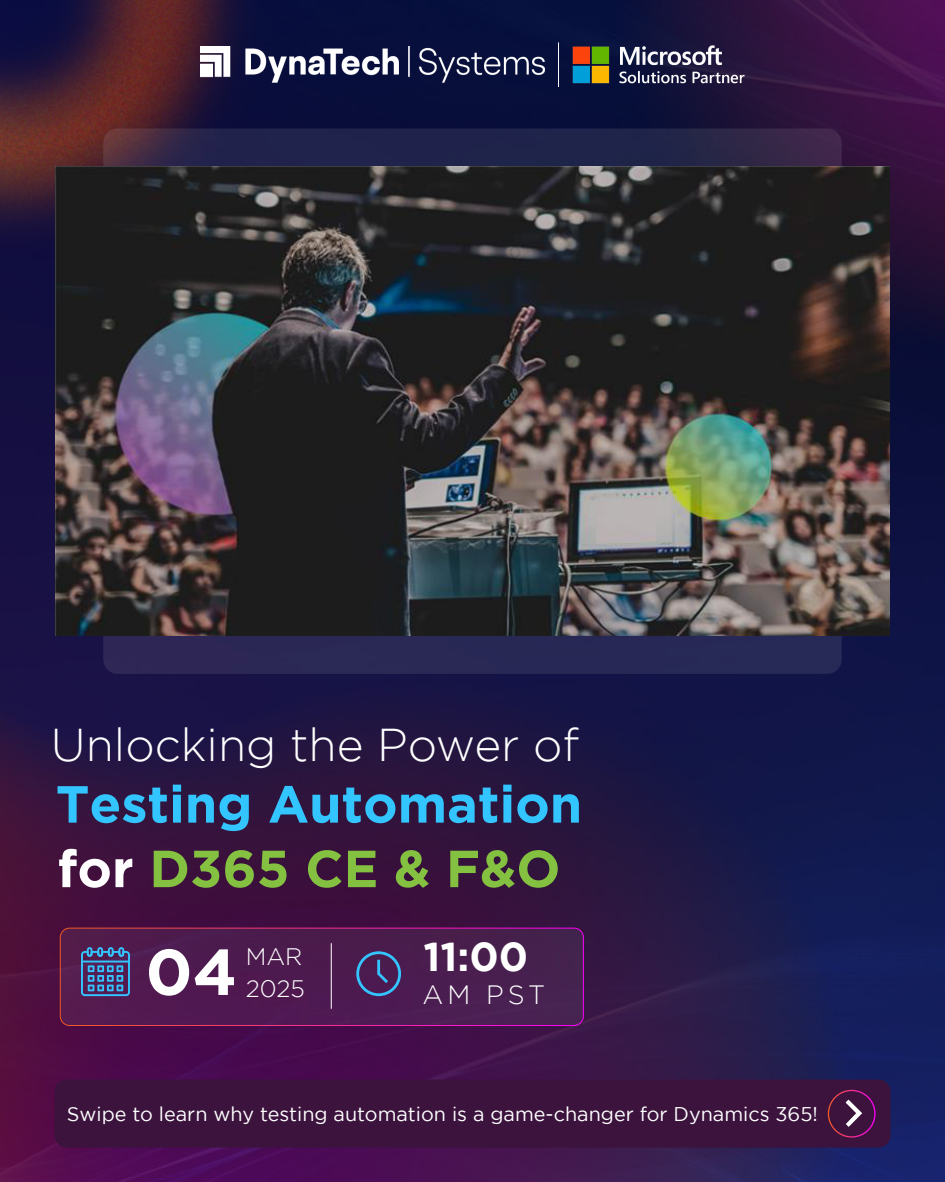
<style>
.page{position:relative;width:945px;height:1182px;background:#fff}
.page>*{position:absolute;margin:0;border:0;box-sizing:border-box;transform-origin:0 0}
.t1{font:700 64.66px "Gotham";color:#fff}
.t2{font:700 52.06px "Gotham";color:#33c5ff}
.t3{font:700 52.06px "Gotham";color:#84c141}
.t4{font:300 45.94px "Gotham";color:#fff}
.t5{font:700 40.25px "Gotham";color:#fff}
.t6{font:300 26.43px "Gotham";color:#fff}
.t7{font:300 23.8px/32.1px "Gotham";color:#fff}
.t8{font:19.78px "Gotham";color:#fff}
.s1{color:#fff}
</style>
<div class="page">
<img style="left:0;top:0;width:945px;height:1181px">
<div style="left:60px;top:928px;width:523px;height:97px;background:#4c1c4f;border-radius:9px"></div>
<div style="left:60px;top:927px;width:524px;height:98px;border:1px solid #fff;border-radius:9px"></div>
<img style="left:572px;top:42px;width:172px;height:46px">
<img style="left:201px;top:47px;width:344px;height:36px">
<hr style="left:558px;top:42px;width:1px;height:45px;background:#fff">
<svg style="left:103px;top:128px;width:739px;height:545px;background:#29264f"></svg>
<img style="left:56px;top:166px;width:833px;height:469px">
<div style="left:54px;top:1079px;width:837px;height:68px;background:#3b133d;border-radius:12px"></div>
<div style="left:828px;top:1089px;width:48px;height:48px;border:1px solid #fff;border-radius:50%"></div>
<svg style="left:846px;top:1099px;width:16px;height:27px"></svg>
<hr style="left:331px;top:943px;width:1px;height:65px;background:#fff">
<svg style="left:81px;top:947px;width:49px;height:48px"></svg>
<svg style="left:356px;top:951px;width:45px;height:44px"></svg>
<h3 class="t4" style="left:51px;top:720px;width:530px">Unlocking the Power of</h3>
<h2 class="t2" style="left:56px;top:774px;width:528px">Testing Automation</h2>
<h2 class="t3" style="left:58px;top:838px;width:504px"><span class="s1">for</span> D365 CE &amp; F&amp;O</h2>
<h1 class="t1" style="left:145px;top:934px;width:93px">04</h1>
<p class="t7" style="left:246px;top:940px;width:61px">MAR<br>2025</p>
<h3 class="t5" style="left:424px;top:933px;width:106px">11:00</h3>
<h3 class="t6" style="left:423px;top:980px;width:124px">AM PST</h3>
<p class="t8" style="left:67px;top:1103px;width:752px">Swipe to learn why testing automation is a game-changer for Dynamics 365!</p>
</div>
